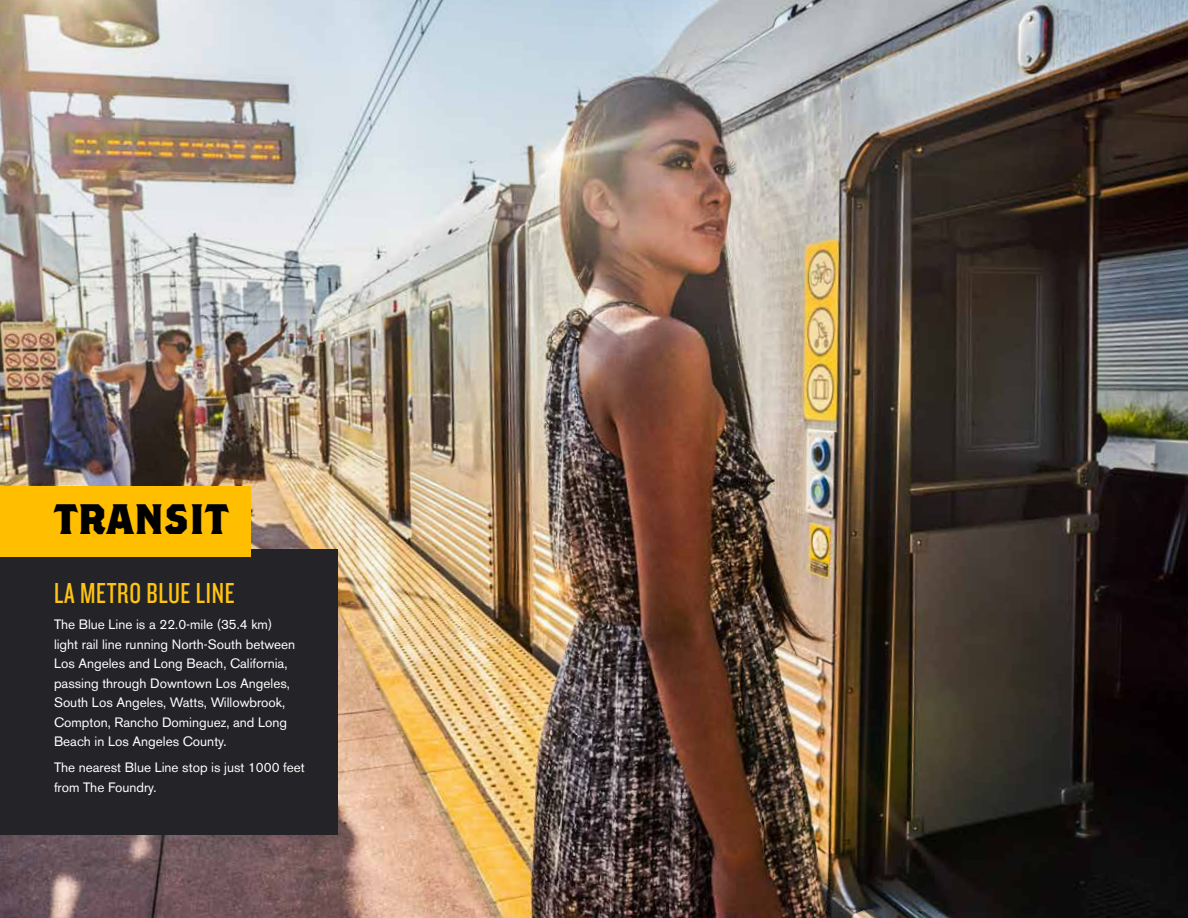
<style>
.page{position:relative;width:1188px;height:918px;background:#fff}
.page>*{position:absolute;margin:0;border:0;box-sizing:border-box;transform-origin:0 0}
.t1{font:42.45px "Brothers Bold Alternates";color:#000}
.t2{font:30px "Knockout HTF28 Junior Featherwt";letter-spacing:.02em;color:#ffc412}
.t3{font:13.5px/19.5px "Akzidenz Grotesk BE";color:#fff}
</style>
<div class="page">
<img style="left:0;top:0;width:1188px;height:918px">
<div style="left:0;top:549px;width:338px;height:286px;background:#242428"></div>
<div style="left:0;top:486px;width:250px;height:70px;background:#ffbf00"></div>
<h1 class="t1" style="left:54px;top:493px;width:176px">TRANSIT</h1>
<h2 class="t2" style="left:54px;top:578px;width:182px">LA METRO BLUE LINE</h2>
<p class="t3" style="left:54px;top:615px;width:243px">The Blue Line is a 22.0-mile (35.4 km) light rail line running North-South between Los Angeles and Long Beach, California, passing through Downtown Los Angeles, South Los Angeles, Watts, Willowbrook, Compton, Rancho Dominguez, and Long Beach in Los Angeles County.</p>
<p class="t3" style="left:54px;top:758px;width:252px">The nearest Blue Line stop is just 1000 feet from The Foundry.</p>
</div>
